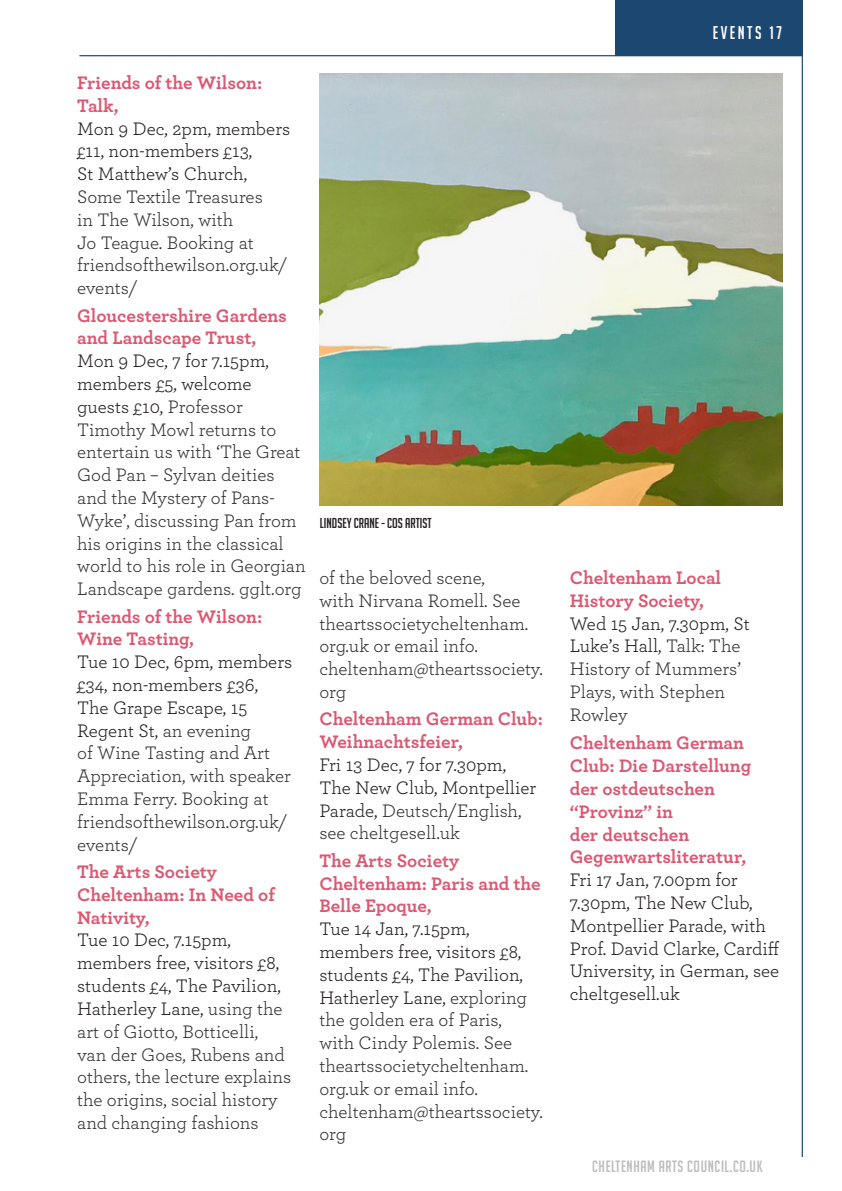
<style>
.page{position:relative;width:842px;height:1191px;background:#fff}
.page>*{position:absolute;margin:0;border:0;box-sizing:border-box;transform-origin:0 0}
.t1{font:19px/22.8px "Archer";color:#333}
.t2{font:700 19px/22.8px "Archer";color:#dc5872}
.t3{font:19px/22.8px "Archer";color:#231f20}
.t4{font:18px "Big Noodle Titling";letter-spacing:.14em;color:#fff}
.t5{font:16px "Big Noodle Titling";letter-spacing:.04em;color:#bcbdc0}
.t6{font:14px "Big Noodle Titling";color:#231f20}
.s1{color:#231f20}
.s2{color:#333}
</style>
<div class="page">
<div style="left:616px;top:0;width:187px;height:56px;background:#1c4771"></div>
<hr style="left:79px;top:55px;width:723px;height:1px;background:#1c4771">
<hr style="left:802px;top:55px;width:1px;height:1102px;background:#1c4771">
<img style="left:319px;top:74px;width:463px;height:432px">
<p class="t2" style="left:77px;top:70px;width:187px">Friends of the Wilson:<br>Talk,</p>
<p class="t3" style="left:77px;top:116px;width:215px">Mon 9 Dec, 2pm, members £11, non-members £13,<br>St Matthew’s Church,</p>
<p class="t1" style="left:77px;top:184px;width:212px">Some Textile Treasures<br>in The Wilson, with<br>Jo Teague. Booking at friendsofthewilson.org.uk/ events/</p>
<p class="t2" style="left:77px;top:302px;width:211px">Gloucestershire Gardens and Landscape Trust,</p>
<p class="t1" style="left:77px;top:348px;width:230px"><span class="s1">Mon 9 Dec, 7 for 7.15pm, members £5, welcome guests £10,</span> Professor<br>Timothy Mowl returns to entertain us with ‘The Great<br>God Pan – Sylvan deities and the Mystery of Pans-<br>Wyke’, discussing Pan from his origins in the classical world to his role in Georgian<br>Landscape gardens. gglt.org</p>
<p class="t2" style="left:77px;top:603px;width:187px">Friends of the Wilson:<br>Wine Tasting,</p>
<p class="t1" style="left:77px;top:649px;width:217px"><span class="s1">Tue 10 Dec, 6pm, members £34, non-members £36,<br>The Grape Escape, 15<br>Regent St,</span> an evening<br>of Wine Tasting and Art<br>Appreciation, with speaker<br>Emma Ferry. Booking at friendsofthewilson.org.uk/ events/</p>
<p class="t2" style="left:77px;top:859px;width:199px">The Arts Society<br>Cheltenham: In Need of<br>Nativity,</p>
<p class="t1" style="left:77px;top:928px;width:216px"><span class="s1">Tue 10 Dec, 7.15pm, members free, visitors £8, students £4, The Pavilion,<br>Hatherley Lane,</span> using the art of Giotto, Botticelli, van der Goes, Rubens and others, the lecture explains the origins, social history and changing fashions</p>
<p class="t6" style="left:320px;top:515px;width:113px">LINDSEY CRANE - COS ARTIST</p>
<p class="t1" style="left:319px;top:565px;width:225px">of the beloved scene,<br>with Nirvana Romell. See theartssocietycheltenham. org.uk or email info. cheltenham@theartssociety. org</p>
<p class="t2" style="left:319px;top:706px;width:225px">Cheltenham German Club:<br>Weihnachtsfeier,</p>
<p class="t3" style="left:319px;top:752px;width:218px">Fri 13 Dec, 7 for 7.30pm,<br>The New Club, Montpellier<br>Parade, <span class="s2">Deutsch/English, see cheltgesell.uk</span></p>
<p class="t2" style="left:319px;top:847px;width:223px">The Arts Society<br>Cheltenham: Paris and the<br>Belle Epoque,</p>
<p class="t1" style="left:319px;top:916px;width:225px"><span class="s1">Tue 14 Jan, 7.15pm, members free, visitors £8, students £4, The Pavilion,<br>Hatherley Lane,</span> exploring the golden era of Paris,<br>with Cindy Polemis. See theartssocietycheltenham. org.uk or email info. cheltenham@theartssociety. org</p>
<p class="t4" style="left:713px;top:23px;width:71px">EVENTS 17</p>
<p class="t2" style="left:570px;top:565px;width:153px">Cheltenham Local<br>History Society,</p>
<p class="t1" style="left:570px;top:611px;width:181px"><span class="s1">Wed 15 Jan, 7.30pm, St<br>Luke’s Hall,</span> Talk: The<br>History of Mummers’<br>Plays, with Stephen<br>Rowley</p>
<p class="t2" style="left:570px;top:730px;width:183px">Cheltenham German<br>Club: Die Darstellung der ostdeutschen “Provinz” in<br>der deutschen<br>Gegenwartsliteratur,</p>
<p class="t3" style="left:570px;top:867px;width:211px">Fri 17 Jan, 7.00pm for<br>7.30pm, The New Club,<br>Montpellier Parade, with<br>Prof. David Clarke, Cardiff<br>University, in German, see cheltgesell.uk</p>
<p class="t5" style="left:592px;top:1157px;width:172px">CHELTENHAM ARTS COUNCIL.CO.UK</p>
</div>
